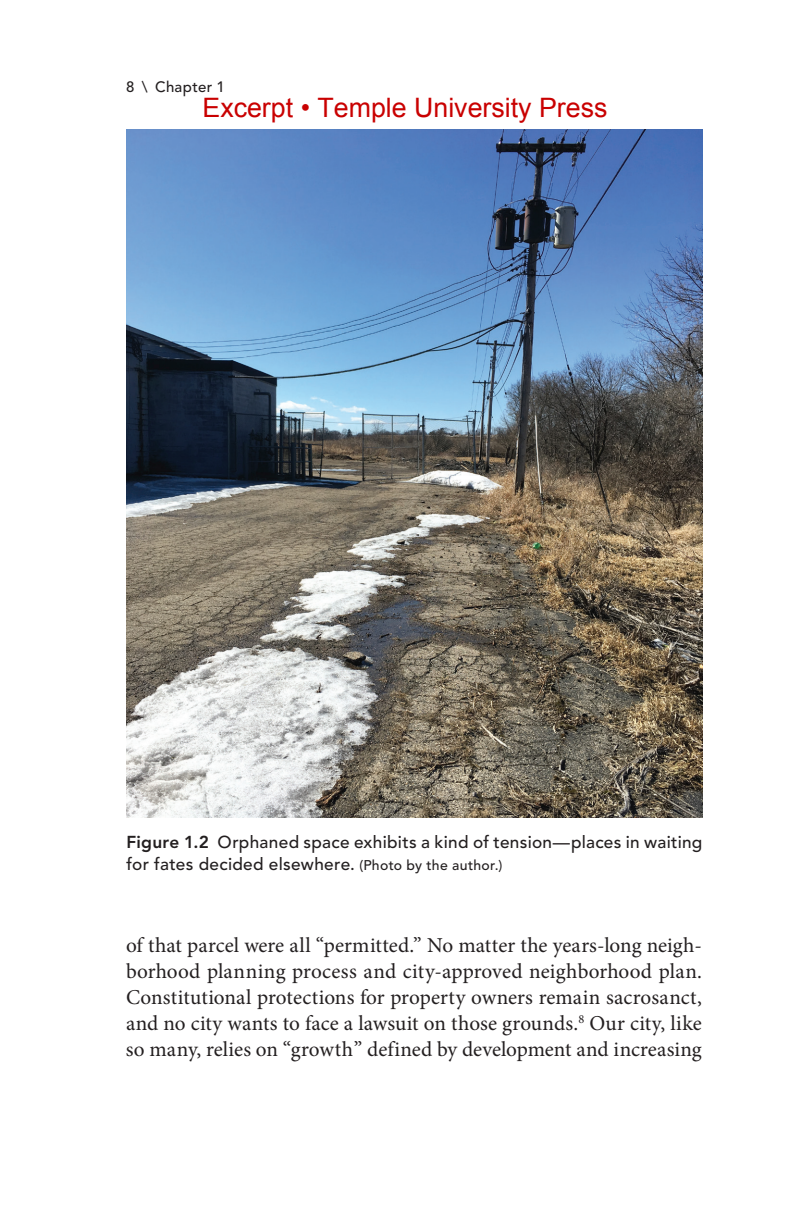
<style>
.page{position:relative;width:810px;height:1224px;background:#fff}
.page>*{position:absolute;margin:0;border:0;box-sizing:border-box;transform-origin:0 0}
.t1{font:26.8px "Arial";color:#c90000}
.t2{font:21.2px/26px "Minion Pro";letter-spacing:.005em;color:#231f20;text-align:justify}
.t3{font:500 17.2px/22px "Avenir LT Std";letter-spacing:.02em;color:#231f20}
.t4{font:500 15px "Avenir LT Std";letter-spacing:.02em;color:#231f20}
.s1{font-weight:800}
.s2{font-size:14px}
</style>
<div class="page">
<img style="left:126px;top:129px;width:577px;height:689px">
<p class="t4" style="left:126px;top:78px;width:100px">8 \ Chapter 1</p>
<p class="t1" style="left:202px;top:90px;width:406px">Excerpt • Temple University Press</p>
<p class="t3" style="left:126px;top:832px;width:578px"><span class="s1">Figure 1.2</span> Orphaned space exhibits a kind of tension—places in waiting for fates decided elsewhere. <span class="s2">(Photo by the author.)</span></p>
<p class="t2" style="left:126px;top:932px;width:578px">of that parcel were all “permitted.” No matter the years-long neigh&shy;borhood planning process and city-approved neighborhood plan.<br>Constitutional protections for property owners remain sacrosanct, and no city wants to face a lawsuit on those grounds.<sup>8</sup> Our city, like so many, relies on “growth” defined by development and increasing</p>
</div>
